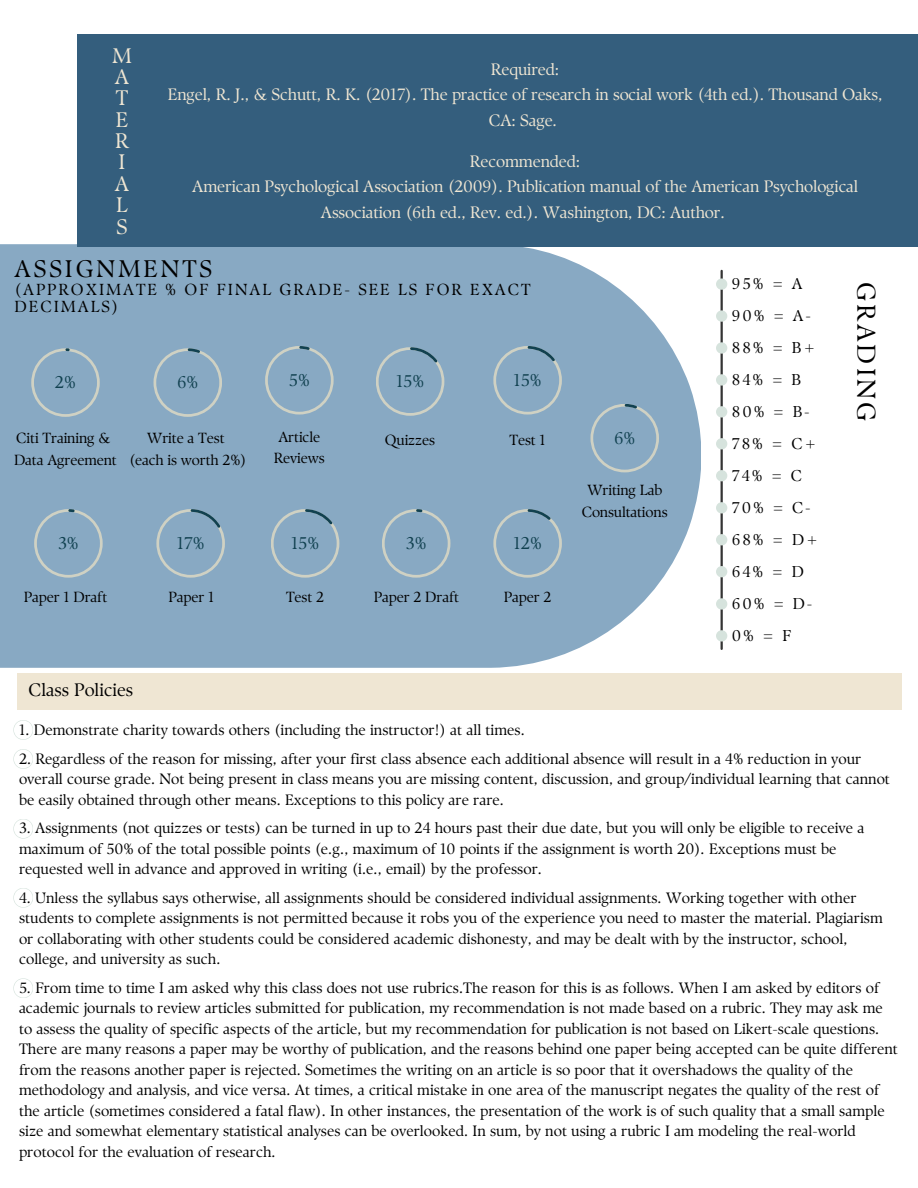
<style>
.page{position:relative;width:918px;height:1188px;background:#fff}
.page>*{position:absolute;margin:0;border:0;box-sizing:border-box;transform-origin:0 0}
.t1{font:25.65px "TY Serif D";letter-spacing:.12em;color:#000}
.t2{font:24px "TY Serif D";letter-spacing:.12em;color:#000}
.t3{font:21px "TY Serif D";color:#efe6d3}
.t4{font:18px "TY Serif D";color:#000}
.t5{font:17.1px "TY Serif D";color:#114150}
.t6{font:16.5px/25.3px "TY Serif D";letter-spacing:-.01em;color:#efe6d3;text-align:center}
.t7{font:16.05px/17px "TY Serif D";letter-spacing:.12em;color:#000}
.t8{font:15.75px "TY Serif D";letter-spacing:.12em;color:#000}
.t9{font:15px/20.5px "TY Serif D";color:#000}
.t10{font:14.7px/22px "TY Serif D";letter-spacing:-.01em;color:#000;text-align:center}
</style>
<div class="page">
<svg style="left:0;top:244px;width:701px;height:424px;background:#91afc7"></svg>
<svg style="left:31px;top:348px;width:69px;height:69px;background:#90adc2"></svg>
<svg style="left:154px;top:348px;width:68px;height:69px;background:#8facc2"></svg>
<svg style="left:265px;top:346px;width:69px;height:69px;background:#8facc2"></svg>
<svg style="left:376px;top:347px;width:68px;height:69px;background:#8dabc0"></svg>
<svg style="left:34px;top:509px;width:69px;height:69px;background:#8fadc2"></svg>
<svg style="left:156px;top:509px;width:69px;height:69px;background:#8caac0"></svg>
<svg style="left:271px;top:509px;width:68px;height:69px;background:#8dabc0"></svg>
<svg style="left:382px;top:509px;width:68px;height:69px;background:#8fadc2"></svg>
<div style="left:77px;top:35px;width:841px;height:212px;background:#345e7d"></div>
<hr style="left:721px;top:271px;width:2px;height:378px;background:#343434">
<div style="left:716px;top:278px;width:11px;height:12px;background:#d6e3dd;border-radius:50%"></div>
<div style="left:716px;top:310px;width:11px;height:12px;background:#d6e3dd;border-radius:50%"></div>
<div style="left:716px;top:342px;width:11px;height:12px;background:#d6e3dd;border-radius:50%"></div>
<div style="left:716px;top:374px;width:11px;height:12px;background:#d6e3dd;border-radius:50%"></div>
<div style="left:716px;top:406px;width:11px;height:12px;background:#d6e3dd;border-radius:50%"></div>
<div style="left:716px;top:438px;width:11px;height:11px;background:#d6e3dd;border-radius:50%"></div>
<div style="left:716px;top:470px;width:11px;height:11px;background:#d6e3dd;border-radius:50%"></div>
<div style="left:716px;top:502px;width:11px;height:11px;background:#d6e3dd;border-radius:50%"></div>
<div style="left:716px;top:534px;width:11px;height:11px;background:#d6e3dd;border-radius:50%"></div>
<div style="left:716px;top:566px;width:11px;height:11px;background:#d6e3dd;border-radius:50%"></div>
<div style="left:716px;top:598px;width:11px;height:12px;background:#d6e3dd;border-radius:50%"></div>
<div style="left:716px;top:630px;width:11px;height:12px;background:#d6e3dd;border-radius:50%"></div>
<div style="left:17px;top:674px;width:884px;height:36px;background:#efe6d3"></div>
<svg style="left:13px;top:978px;width:20px;height:20px"></svg>
<svg style="left:13px;top:888px;width:20px;height:20px"></svg>
<svg style="left:13px;top:819px;width:20px;height:20px"></svg>
<svg style="left:13px;top:749px;width:20px;height:20px"></svg>
<svg style="left:13px;top:720px;width:20px;height:20px"></svg>
<svg style="left:493px;top:346px;width:69px;height:69px;background:#8dabc0"></svg>
<svg style="left:493px;top:509px;width:69px;height:69px;background:#8dabc1"></svg>
<svg style="left:590px;top:404px;width:69px;height:68px;background:#8facc2"></svg>
<p class="t3" style="left:112px;top:43px;width:21px">M</p>
<p class="t3" style="left:115px;top:64px;width:16px">A</p>
<p class="t3" style="left:116px;top:85px;width:14px">T</p>
<p class="t3" style="left:116px;top:107px;width:14px">E</p>
<p class="t3" style="left:115px;top:128px;width:15px">R</p>
<p class="t3" style="left:119px;top:150px;width:8px">I</p>
<p class="t3" style="left:115px;top:171px;width:16px">A</p>
<p class="t3" style="left:116px;top:192px;width:13px">L</p>
<p class="t3" style="left:116px;top:214px;width:13px">S</p>
<p class="t6" style="left:491px;top:57px;width:70px">Required:</p>
<p class="t6" style="left:168px;top:82px;width:717px">Engel, R. J., &amp; Schutt, R. K. (2017). The practice of research in social work (4th ed.). Thousand Oaks,<br>CA: Sage.</p>
<p class="t6" style="left:470px;top:149px;width:112px">Recommended:</p>
<p class="t6" style="left:192px;top:174px;width:667px">American Psychological Association (2009). Publication manual of the American Psychological<br>Association (6th ed., Rev. ed.). Washington, DC: Author.</p>
<p class="t2" style="left:15px;top:254px;width:199px">ASSIGNMENTS</p>
<p class="t7" style="left:15px;top:281px;width:518px">(APPROXIMATE % OF FINAL GRADE- SEE LS FOR EXACT<br>DECIMALS)</p>
<p class="t5" style="left:55px;top:372px;width:23px">2%</p>
<p class="t5" style="left:177px;top:372px;width:23px">6%</p>
<p class="t5" style="left:289px;top:370px;width:22px">5%</p>
<p class="t5" style="left:396px;top:371px;width:30px">15%</p>
<p class="t5" style="left:514px;top:370px;width:30px">15%</p>
<p class="t10" style="left:16px;top:427px;width:96px">Citi Training &amp;</p>
<p class="t10" style="left:14px;top:449px;width:104px">Data Agreement</p>
<p class="t10" style="left:147px;top:427px;width:79px">Write a Test</p>
<p class="t10" style="left:129px;top:449px;width:119px">(each is worth 2%)</p>
<p class="t10" style="left:278px;top:425px;width:43px">Article</p>
<p class="t10" style="left:274px;top:447px;width:53px">Reviews</p>
<p class="t10" style="left:385px;top:429px;width:52px">Quizzes</p>
<p class="t10" style="left:509px;top:429px;width:38px">Test 1</p>
<p class="t5" style="left:58px;top:533px;width:22px">3%</p>
<p class="t5" style="left:177px;top:533px;width:29px">17%</p>
<p class="t5" style="left:291px;top:533px;width:30px">15%</p>
<p class="t5" style="left:406px;top:533px;width:22px">3%</p>
<p class="t5" style="left:513px;top:533px;width:30px">12%</p>
<p class="t10" style="left:24px;top:586px;width:85px">Paper 1 Draft</p>
<p class="t10" style="left:168px;top:586px;width:48px">Paper 1</p>
<p class="t10" style="left:286px;top:586px;width:40px">Test 2</p>
<p class="t10" style="left:374px;top:586px;width:87px">Paper 2 Draft</p>
<p class="t10" style="left:504px;top:586px;width:49px">Paper 2</p>
<p class="t4" style="left:29px;top:679px;width:106px">Class Policies</p>
<p class="t5" style="left:614px;top:428px;width:23px">6%</p>
<p class="t10" style="left:582px;top:479px;width:87px">Writing Lab<br>Consultations</p>
<p class="t8" style="left:732px;top:274px;width:72px">95% = A</p>
<p class="t8" style="left:732px;top:306px;width:81px">90% = A-</p>
<p class="t8" style="left:732px;top:338px;width:85px">88% = B+</p>
<p class="t8" style="left:732px;top:370px;width:71px">84% = B</p>
<p class="t8" style="left:732px;top:402px;width:79px">80% = B-</p>
<p class="t8" style="left:732px;top:434px;width:86px">78% = C+</p>
<p class="t8" style="left:732px;top:466px;width:72px">74% = C</p>
<p class="t8" style="left:732px;top:498px;width:80px">70% = C-</p>
<p class="t8" style="left:732px;top:530px;width:88px">68% = D+</p>
<p class="t8" style="left:732px;top:562px;width:73px">64% = D</p>
<p class="t8" style="left:732px;top:594px;width:82px">60% = D-</p>
<p class="t8" style="left:732px;top:626px;width:61px">0%=F</p>
<p class="t1" style="left:882px;top:282px;width:141px;rotate:90deg">GRADING</p>
<p class="t9" style="left:19px;top:720px;width:507px">1. Demonstrate charity towards others (including the instructor!) at all times.</p>
<p class="t9" style="left:19px;top:748px;width:873px">2. Regardless of the reason for missing, after your first class absence each additional absence will result in a 4% reduction in your overall course grade. Not being present in class means you are missing content, discussion, and group/individual learning that cannot be easily obtained through other means. Exceptions to this policy are rare.</p>
<p class="t9" style="left:19px;top:818px;width:847px">3. Assignments (not quizzes or tests) can be turned in up to 24 hours past their due date, but you will only be eligible to receive a maximum of 50% of the total possible points (e.g., maximum of 10 points if the assignment is worth 20). Exceptions must be requested well in advance and approved in writing (i.e., email) by the professor.</p>
<p class="t9" style="left:19px;top:887px;width:865px">4. Unless the syllabus says otherwise, all assignments should be considered individual assignments. Working together with other students to complete assignments is not permitted because it robs you of the experience you need to master the material. Plagiarism or collaborating with other students could be considered academic dishonesty, and may be dealt with by the instructor, school, college, and university as such.</p>
<p class="t9" style="left:19px;top:977px;width:881px">5. From time to time I am asked why this class does not use rubrics.The reason for this is as follows. When I am asked by editors of academic journals to review articles submitted for publication, my recommendation is not made based on a rubric. They may ask me to assess the quality of specific aspects of the article, but my recommendation for publication is not based on Likert-scale questions.<br>There are many reasons a paper may be worthy of publication, and the reasons behind one paper being accepted can be quite different from the reasons another paper is rejected. Sometimes the writing on an article is so poor that it overshadows the quality of the methodology and analysis, and vice versa. At times, a critical mistake in one area of the manuscript negates the quality of the rest of the article (sometimes considered a fatal flaw). In other instances, the presentation of the work is of such quality that a small sample size and somewhat elementary statistical analyses can be overlooked. In sum, by not using a rubric I am modeling the real-world protocol for the evaluation of research.</p>
</div>
